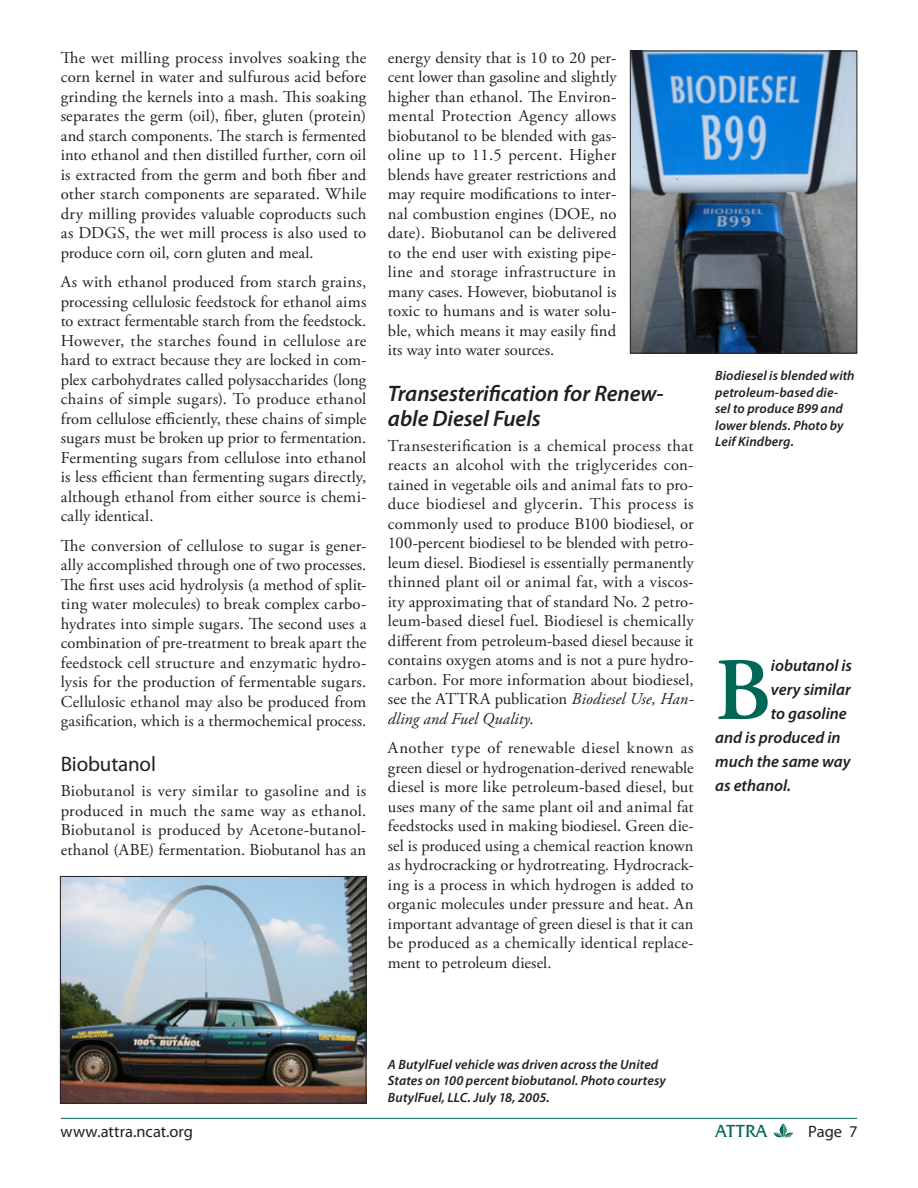
<style>
.page{position:relative;width:918px;height:1188px;background:#fff}
.page>*{position:absolute;margin:0;border:0;box-sizing:border-box;transform-origin:0 0}
.Pull_Quote{font:600 88.95px "Adobe Garamond Pro";color:#006756}
.Heading_level_3{font:italic 600 22.5px/25.5px "Myriad Pro";letter-spacing:-.005em;color:#231f20}
.Heading_level_4{font:21px "Myriad Pro";letter-spacing:-.005em;color:#231f20}
.t1{font:18px "Friz Quadrata IT Cby BT";letter-spacing:-.01em;color:#006756}
.Body_Text{font:16.5px/19.5px "Adobe Garamond Pro";letter-spacing:.005em;color:#231f20;text-align:justify}
.Pull_Quote-2{font:italic 600 16.5px "Myriad Pro";color:#231f20}
.t2{font:16.5px "Myriad Pro";color:#231f20}
.Caption_No_Rule{font:italic 600 13.5px/16.5px "Myriad Pro";letter-spacing:.01em;color:#231f20}
.s1{font-style:italic}
</style>
<div class="page">
<svg style="left:773px;top:1123px;width:20px;height:15px"></svg>
<hr style="left:61px;top:1118px;width:796px;height:1px;background:#006756">
<img style="left:62px;top:878px;width:302px;height:224px">
<div style="left:60px;top:876px;width:306px;height:228px;border:1px solid #231f20"></div>
<img style="left:632px;top:53px;width:223px;height:298px">
<div style="left:630px;top:51px;width:227px;height:302px;border:1px solid #231f20"></div>
<p class="Body_Text" style="left:61px;top:48px;width:307px">The wet milling process involves soaking the corn kernel in water and sulfurous acid before grinding the kernels into a mash. This soaking separates the germ (oil), fiber, gluten (protein) and starch components. The starch is fermented into ethanol and then distilled further, corn oil is extracted from the germ and both fiber and other starch components are separated. While dry milling provides valuable coproducts such as DDGS, the wet mill process is also used to produce corn oil, corn gluten and meal.</p>
<p class="Body_Text" style="left:61px;top:273px;width:307px">As with ethanol produced from starch grains, processing cellulosic feedstock for ethanol aims to extract fermentable starch from the feedstock.<br>However, the starches found in cellulose are hard to extract because they are locked in com&shy;plex carbohydrates called polysaccharides (long chains of simple sugars). To produce ethanol from cellulose efficiently, these chains of simple sugars must be broken up prior to fermentation.<br>Fermenting sugars from cellulose into ethanol is less efficient than fermenting sugars directly, although ethanol from either source is chemi&shy;cally identical.</p>
<p class="Body_Text" style="left:61px;top:536px;width:307px">The conversion of cellulose to sugar is gener&shy;ally accomplished through one of two processes.<br>The first uses acid hydrolysis (a method of split&shy;ting water molecules) to break complex carbo&shy;hydrates into simple sugars. The second uses a combination of pre-treatment to break apart the feedstock cell structure and enzymatic hydro&shy;lysis for the production of fermentable sugars.<br>Cellulosic ethanol may also be produced from gasification, which is a thermochemical process.</p>
<p class="Heading_level_4" style="left:61px;top:751px;width:97px">Biobutanol</p>
<p class="Body_Text" style="left:61px;top:782px;width:307px">Biobutanol is very similar to gasoline and is produced in much the same way as ethanol.<br>Biobutanol is produced by Acetone-butanol&shy;ethanol (ABE) fermentation. Biobutanol has an</p>
<p class="Body_Text" style="left:388px;top:48px;width:230px">energy density that is 10 to 20 per&shy;cent lower than gasoline and slightly higher than ethanol. The Environ&shy;mental Protection Agency allows biobutanol to be blended with gas&shy;oline up to 11.5 percent. Higher blends have greater restrictions and may require modifications to inter&shy;nal combustion engines (DOE, no date). Biobutanol can be delivered to the end user with existing pipe&shy;line and storage infrastructure in many cases. However, biobutanol is toxic to humans and is water solu&shy;ble, which means it may easily find its way into water sources.</p>
<p class="Heading_level_3" style="left:388px;top:380px;width:277px">Transesterification for Renew&shy;able Diesel Fuels</p>
<p class="Body_Text" style="left:388px;top:436px;width:307px">Transesterification is a chemical process that reacts an alcohol with the triglycerides con&shy;tained in vegetable oils and animal fats to pro&shy;duce biodiesel and glycerin. This process is commonly used to produce B100 biodiesel, or 100-percent biodiesel to be blended with petro&shy;leum diesel. Biodiesel is essentially permanently thinned plant oil or animal fat, with a viscos&shy;ity approximating that of standard No. 2 petro&shy;leum-based diesel fuel. Biodiesel is chemically different from petroleum-based diesel because it contains oxygen atoms and is not a pure hydro&shy;carbon. For more information about biodiesel, see the ATTRA publication <span class="s1">Biodiesel Use, Han&shy;dling and Fuel Quality</span>.</p>
<p class="Body_Text" style="left:388px;top:739px;width:307px">Another type of renewable diesel known as green diesel or hydrogenation-derived renewable diesel is more like petroleum-based diesel, but uses many of the same plant oil and animal fat feedstocks used in making biodiesel. Green die&shy;sel is produced using a chemical reaction known as hydrocracking or hydrotreating. Hydrocrack&shy;ing is a process in which hydrogen is added to organic molecules under pressure and heat. An important advantage of green diesel is that it can be produced as a chemically identical replace&shy;ment to petroleum diesel.</p>
<p class="Caption_No_Rule" style="left:715px;top:367px;width:141px">Biodiesel is blended with petroleum-based die&shy;sel to produce B99 and lower blends. Photo by<br>Leif Kindberg.</p>
<p class="Pull_Quote" style="left:715px;top:639px;width:57px">B</p>
<p class="Pull_Quote-2" style="left:771px;top:655px;width:83px">iobutanol is</p>
<p class="Pull_Quote-2" style="left:771px;top:679px;width:81px">very similar</p>
<p class="Pull_Quote-2" style="left:771px;top:703px;width:77px">to gasoline</p>
<p class="Pull_Quote-2" style="left:715px;top:727px;width:127px">and is produced in</p>
<p class="Pull_Quote-2" style="left:715px;top:751px;width:137px">much the same way</p>
<p class="Pull_Quote-2" style="left:715px;top:775px;width:77px">as ethanol.</p>
<p class="Caption_No_Rule" style="left:388px;top:1056px;width:279px">A ButylFuel vehicle was driven across the United<br>States on 100 percent biobutanol. Photo courtesy<br>ButylFuel, LLC. July 18, 2005.</p>
<p class="t2" style="left:60px;top:1122px;width:134px">www.attra.ncat.org</p>
<p class="t1" style="left:715px;top:1120px;width:53px">ATTRA</p>
<p class="t2" style="left:808px;top:1122px;width:51px">Page 7</p>
</div>
